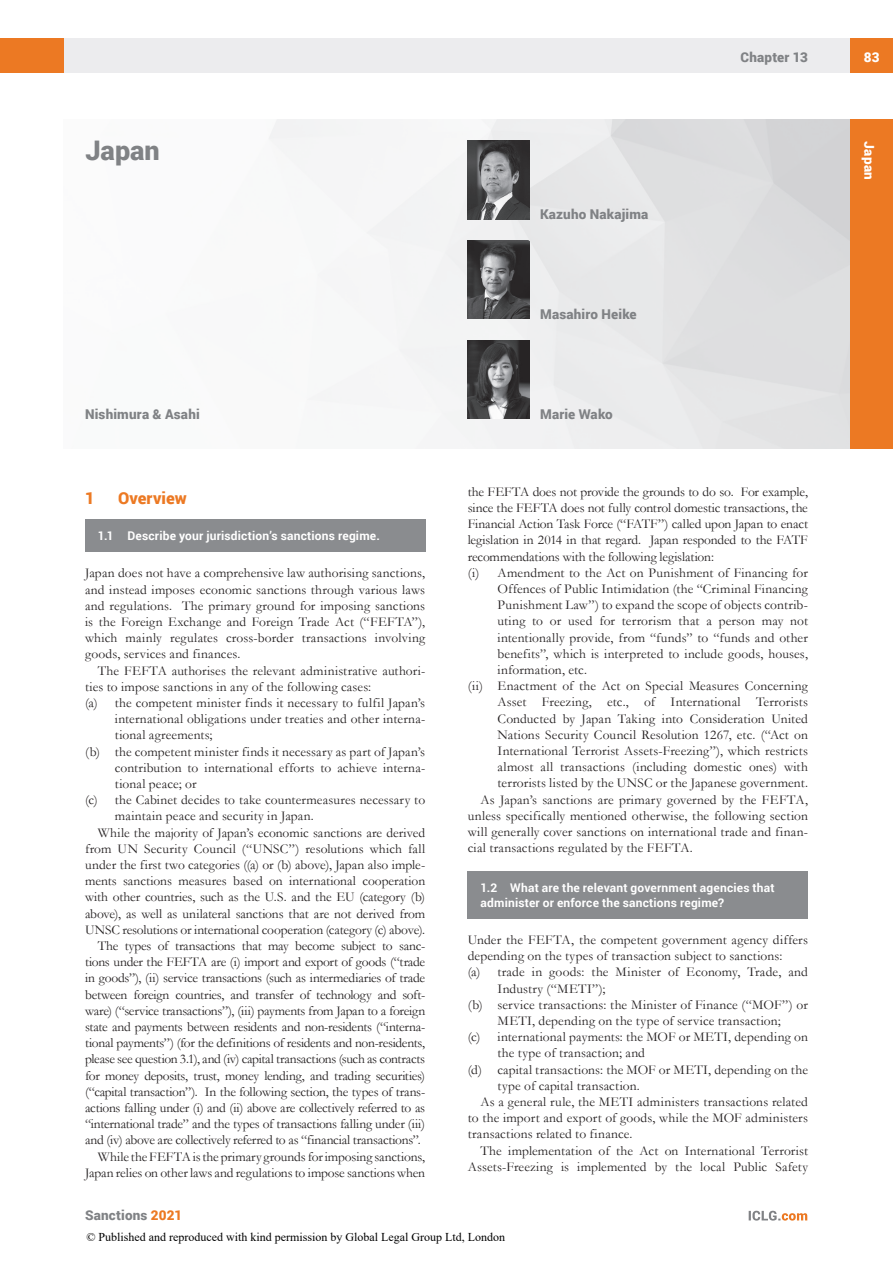
<style>
.page{position:relative;width:893px;height:1263px;background:#fff}
.page>*{position:absolute;margin:0;border:0;box-sizing:border-box;transform-origin:0 0}
.t1{font:900 27px "Roboto";color:#808285}
.t2{font:900 16.5px "Roboto";color:#ec7923}
.t3{font:13.5px/16.2px "Garamond";letter-spacing:.005em;color:#231f20;text-align:justify}
.t4{font:13.5px "Garamond";letter-spacing:-.02em;color:#231f20}
.t5{font:13.5px "Garamond";letter-spacing:-.015em;color:#231f20}
.t6{font:900 13.5px "Roboto";letter-spacing:.015em;color:#808285}
.t7{font:13.5px "Garamond";letter-spacing:-.025em;color:#231f20}
.t8{font:900 13.5px "Roboto";letter-spacing:.015em;color:#fff}
.t9{font:700 12px/14.4px "Roboto";letter-spacing:.015em;color:#fff}
.t10{font:12px "Times New Roman";color:#000}
.s1{color:#ec7923}
</style>
<div class="page">
<div style="left:64px;top:38px;width:786px;height:34px;background:#ececee"></div>
<div style="left:850px;top:38px;width:43px;height:34px;background:#ec7923"></div>
<div style="left:0;top:38px;width:64px;height:34px;background:#ec7923"></div>
<svg style="left:749px;top:1211px;width:58px;height:9px"></svg>
<img style="left:269px;top:119px;width:581px;height:330px">
<img style="left:468px;top:240px;width:61px;height:79px">
<div style="left:850px;top:119px;width:43px;height:330px;background:#ec7923"></div>
<img style="left:468px;top:140px;width:61px;height:79px">
<img style="left:468px;top:340px;width:61px;height:79px">
<div style="left:85px;top:519px;width:340px;height:33px;background:#8a8c8f"></div>
<div style="left:468px;top:871px;width:340px;height:47px;background:#8a8c8f"></div>
<p class="t6" style="left:741px;top:48px;width:69px">Chapter 13</p>
<p class="t8" style="left:864px;top:48px;width:17px">83</p>
<h1 class="t1" style="left:85px;top:131px;width:76px">Japan</h1>
<p class="t8" style="left:879px;top:141px;width:40px;rotate:90deg">Japan</p>
<p class="t6" style="left:540px;top:205px;width:110px">Kazuho Nakajima</p>
<p class="t6" style="left:540px;top:305px;width:98px">Masahiro Heike</p>
<p class="t6" style="left:85px;top:404px;width:116px">Nishimura &amp; Asahi</p>
<p class="t6" style="left:540px;top:404px;width:74px">Marie Wako</p>
<p class="t2" style="left:85px;top:487px;width:11px">1</p>
<p class="t2" style="left:118px;top:487px;width:70px">Overview</p>
<p class="t9" style="left:98px;top:528px;width:284px">1.1 Describe your jurisdiction’s sanctions regime.</p>
<p class="t3" style="left:85px;top:565px;width:342px">Japan does not have a comprehensive law authorising sanctions, and instead imposes economic sanctions through various laws and regulations. The primary ground for imposing sanctions is the Foreign Exchange and Foreign Trade Act (“FEFTA”), which mainly regulates cross-border transactions involving goods, services and finances.</p>
<p class="t3" style="left:98px;top:662px;width:329px">The FEFTA authorises the relevant administrative authori-</p>
<p class="t3" style="left:85px;top:678px;width:288px">ties to impose sanctions in any of the following cases:</p>
<p class="t3" style="left:85px;top:694px;width:342px">(a) the competent minister finds it necessary to fulfil Japan’s</p>
<p class="t3" style="left:115px;top:710px;width:312px">international obligations under treaties and other interna-</p>
<p class="t3" style="left:115px;top:727px;width:99px">tional agreements;</p>
<p class="t3" style="left:85px;top:743px;width:342px">(b) the competent minister finds it necessary as part of Japan’s</p>
<p class="t3" style="left:115px;top:759px;width:312px">contribution to international efforts to achieve interna-</p>
<p class="t3" style="left:115px;top:775px;width:83px">tional peace; or</p>
<p class="t3" style="left:85px;top:791px;width:342px">(c) the Cabinet decides to take countermeasures necessary to</p>
<p class="t3" style="left:115px;top:808px;width:201px">maintain peace and security in Japan.</p>
<p class="t3" style="left:98px;top:824px;width:329px">While the majority of Japan’s economic sanctions are derived</p>
<p class="t3" style="left:85px;top:840px;width:342px">from UN Security Council (“UNSC”) resolutions which fall</p>
<p class="t3" style="left:85px;top:856px;width:342px">under the first two categories ((a) or (b) above), Japan also imple-</p>
<p class="t3" style="left:85px;top:872px;width:342px">ments sanctions measures based on international cooperation</p>
<p class="t3" style="left:85px;top:889px;width:342px">with other countries, such as the U.S. and the EU (category (b)</p>
<p class="t3" style="left:85px;top:905px;width:342px">above), as well as unilateral sanctions that are not derived from</p>
<p class="t3" style="left:85px;top:921px;width:342px">UNSC resolutions or international cooperation (category (c) above).</p>
<p class="t4" style="left:98px;top:937px;width:329px">The types of transactions that may become subject to sanc-</p>
<p class="t4" style="left:85px;top:953px;width:342px">tions under the FEFTA are (i) import and export of goods (“trade</p>
<p class="t5" style="left:85px;top:969px;width:342px">in goods”), (ii) service transactions (such as intermediaries of trade</p>
<p class="t4" style="left:85px;top:985px;width:342px">between foreign countries, and transfer of technology and soft-</p>
<p class="t4" style="left:85px;top:1001px;width:342px">ware) (“service transactions”), (iii) payments from Japan to a foreign</p>
<p class="t4" style="left:85px;top:1018px;width:342px">state and payments between residents and non-residents (“interna-</p>
<p class="t7" style="left:85px;top:1034px;width:342px">tional payments”) (for the definitions of residents and non-residents,</p>
<p class="t4" style="left:85px;top:1050px;width:342px">please see question 3.1), and (iv) capital transactions (such as contracts</p>
<p class="t4" style="left:85px;top:1066px;width:342px">for money deposits, trust, money lending, and trading securities)</p>
<p class="t4" style="left:85px;top:1082px;width:342px">(“capital transaction”). In the following section, the types of trans-</p>
<p class="t4" style="left:85px;top:1099px;width:342px">actions falling under (i) and (ii) above are collectively referred to as</p>
<p class="t5" style="left:85px;top:1115px;width:342px">“international trade” and the types of transactions falling under (iii)</p>
<p class="t4" style="left:85px;top:1131px;width:337px">and (iv) above are collectively referred to as “financial transactions”.</p>
<p class="t3" style="left:98px;top:1148px;width:329px">While the FEFTA is the primary grounds for imposing sanctions,</p>
<p class="t3" style="left:85px;top:1164px;width:342px">Japan relies on other laws and regulations to impose sanctions when</p>
<p class="t5" style="left:468px;top:482px;width:342px">the FEFTA does not provide the grounds to do so. For example,</p>
<p class="t3" style="left:468px;top:499px;width:342px">since the FEFTA does not fully control domestic transactions, the</p>
<p class="t3" style="left:468px;top:515px;width:342px">Financial Action Task Force (“FATF”) called upon Japan to enact</p>
<p class="t3" style="left:468px;top:532px;width:342px">legislation in 2014 in that regard. Japan responded to the FATF</p>
<p class="t3" style="left:468px;top:548px;width:248px">recommendations with the following legislation:</p>
<p class="t3" style="left:468px;top:564px;width:342px">(i) Amendment to the Act on Punishment of Financing for</p>
<p class="t3" style="left:497px;top:580px;width:312px">Offences of Public Intimidation (the “Criminal Financing</p>
<p class="t3" style="left:497px;top:596px;width:312px">Punishment Law”) to expand the scope of objects contrib-</p>
<p class="t3" style="left:497px;top:613px;width:312px">uting to or used for terrorism that a person may not</p>
<p class="t3" style="left:497px;top:629px;width:312px">intentionally provide, from “funds” to “funds and other</p>
<p class="t3" style="left:497px;top:645px;width:312px">benefits”, which is interpreted to include goods, houses,</p>
<p class="t3" style="left:497px;top:661px;width:91px">information, etc.</p>
<p class="t3" style="left:468px;top:677px;width:342px">(ii) Enactment of the Act on Special Measures Concerning</p>
<p class="t3" style="left:497px;top:694px;width:312px">Asset Freezing, etc., of International Terrorists</p>
<p class="t3" style="left:497px;top:710px;width:312px">Conducted by Japan Taking into Consideration United</p>
<p class="t3" style="left:497px;top:726px;width:312px">Nations Security Council Resolution 1267, etc. (“Act on</p>
<p class="t3" style="left:497px;top:742px;width:312px">International Terrorist Assets-Freezing”), which restricts</p>
<p class="t3" style="left:497px;top:758px;width:312px">almost all transactions (including domestic ones) with</p>
<p class="t3" style="left:497px;top:775px;width:312px">terrorists listed by the UNSC or the Japanese government.</p>
<p class="t3" style="left:480px;top:791px;width:329px">As Japan’s sanctions are primary governed by the FEFTA,</p>
<p class="t3" style="left:468px;top:807px;width:342px">unless specifically mentioned otherwise, the following section</p>
<p class="t3" style="left:468px;top:823px;width:342px">will generally cover sanctions on international trade and finan-</p>
<p class="t3" style="left:468px;top:839px;width:227px">cial transactions regulated by the FEFTA.</p>
<p class="t9" style="left:480px;top:880px;width:296px">1.2 What are the relevant government agencies that administer or enforce the sanctions regime?</p>
<p class="t3" style="left:468px;top:931px;width:342px">Under the FEFTA, the competent government agency differs</p>
<p class="t3" style="left:468px;top:947px;width:316px">depending on the types of transaction subject to sanctions:</p>
<p class="t3" style="left:468px;top:964px;width:342px">(a) trade in goods: the Minister of Economy, Trade, and</p>
<p class="t3" style="left:497px;top:980px;width:109px">Industry (“METI”);</p>
<p class="t3" style="left:468px;top:996px;width:342px">(b) service transactions: the Minister of Finance (“MOF”) or</p>
<p class="t3" style="left:497px;top:1012px;width:285px">METI, depending on the type of service transaction;</p>
<p class="t3" style="left:468px;top:1028px;width:342px">(c) international payments: the MOF or METI, depending on</p>
<p class="t3" style="left:497px;top:1045px;width:149px">the type of transaction; and</p>
<p class="t3" style="left:468px;top:1061px;width:342px">(d) capital transactions: the MOF or METI, depending on the</p>
<p class="t3" style="left:497px;top:1077px;width:144px">type of capital transaction.</p>
<p class="t3" style="left:480px;top:1093px;width:329px">As a general rule, the METI administers transactions related</p>
<p class="t3" style="left:468px;top:1109px;width:342px">to the import and export of goods, while the MOF administers</p>
<p class="t3" style="left:468px;top:1126px;width:166px">transactions related to finance.</p>
<p class="t3" style="left:480px;top:1142px;width:329px">The implementation of the Act on International Terrorist</p>
<p class="t3" style="left:468px;top:1158px;width:342px">Assets-Freezing is implemented by the local Public Safety</p>
<p class="t6" style="left:85px;top:1206px;width:99px">Sanctions <span class="s1">2021</span></p>
<p class="t10" style="left:86px;top:1229px;width:420px">© Published and reproduced with kind permission by Global Legal Group Ltd, London</p>
</div>
